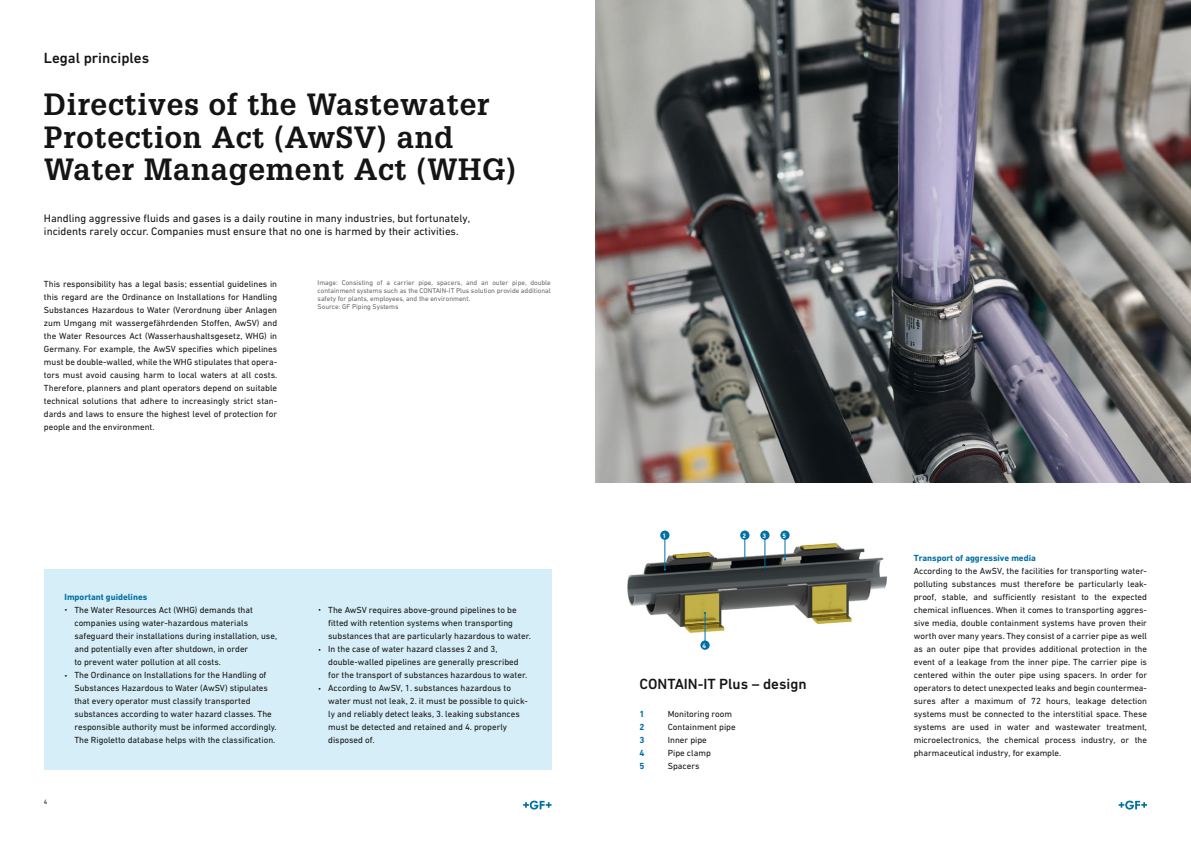
<style>
.page{position:relative;width:1191px;height:842px;background:#fff}
.page>*{position:absolute;margin:0;border:0;box-sizing:border-box;transform-origin:0 0}
.t1{font:700 30px/32.6px "Glypha LT Pro";letter-spacing:.025em;color:#131413}
.t2{font:500 15px "DIN Next W1 G";color:#131413}
.t3{font:11px/13px "DIN Next W1 G";color:#131413}
.t4{font:9px/13px "DIN Next W1 G";color:#131413}
.t5{font:700 9px "DIN Next W1 G";color:#006fa4}
.t6{font:7px/8px "DIN Next W1 G";color:#686867}
.t7{font:700 6.5px "DIN Next W1 G";color:#fff}
.t8{font:6.5px "DIN Next W1 G";color:#131413}
.s1{font-size:7px}
</style>
<div class="page">
<img style="left:595px;top:0;width:596px;height:482px">
<div style="left:44px;top:570px;width:507px;height:200px;background:#d6eef7"></div>
<img style="left:627px;top:530px;width:259px;height:120px">
<div style="left:660px;top:530px;width:9px;height:10px;background:#006fa4;border-radius:50%"></div>
<div style="left:700px;top:640px;width:9px;height:10px;background:#006fa4;border-radius:50%"></div>
<div style="left:740px;top:530px;width:9px;height:10px;background:#006fa4;border-radius:50%"></div>
<div style="left:760px;top:530px;width:9px;height:10px;background:#006fa4;border-radius:50%"></div>
<div style="left:780px;top:530px;width:9px;height:10px;background:#006fa4;border-radius:50%"></div>
<hr style="left:664px;top:539px;width:1px;height:31px;background:#006fa4">
<hr style="left:705px;top:613px;width:1px;height:30px;background:#006fa4">
<svg style="left:743px;top:539px;width:3px;height:20px"></svg>
<svg style="left:764px;top:539px;width:2px;height:29px"></svg>
<svg style="left:784px;top:539px;width:2px;height:22px"></svg>
<svg style="left:1118px;top:801px;width:29px;height:8px"></svg>
<svg style="left:523px;top:801px;width:28px;height:8px"></svg>
<h2 class="t2" style="left:44px;top:50px;width:107px">Legal principles</h2>
<h1 class="t1" style="left:44px;top:87px;width:474px">Directives of the Wastewater<br>Protection Act (AwSV) and<br>Water Management Act (WHG)</h1>
<p class="t3" style="left:44px;top:211px;width:428px">Handling aggressive fluids and gases is a daily routine in many industries, but fortunately, incidents rarely occur. Companies must ensure that no one is harmed by their activities.</p>
<p class="t4" style="left:44px;top:277px;width:235px;text-align:justify">This responsibility has a legal basis; essential guidelines in this regard are the Ordinance on Installations for Handling Substances Hazardous to Water (Verordnung über Anlagen zum Umgang mit wassergefährdenden Stoffen, AwSV) and the Water Resources Act (Wasserhaushaltsgesetz, WHG) in Germany. For example, the AwSV specifies which pipelines must be double-walled, while the WHG stipulates that opera&shy;tors must avoid causing harm to local waters at all costs.<br>Therefore, planners and plant operators depend on suitable technical solutions that adhere to increasingly strict stan&shy;dards and laws to ensure the highest level of protection for people and the environment.</p>
<p class="t6" style="left:317px;top:279px;width:235px">Image: Consisting of a carrier pipe, spacers, and an outer pipe, double containment systems such as the CONTAIN-IT Plus solution provide additional safety for plants, employees, and the environment.<br>Source: GF Piping Systems</p>
<p class="t5" style="left:64px;top:591px;width:84px">Important guidelines</p>
<p class="t4" style="left:74px;top:603px;width:204px;text-indent:-10px"><span class="s1">•</span> The Water Resources Act (WHG) demands that companies using water-hazardous materials safeguard their installations during installation, use, and potentially even after shutdown, in order<br>to prevent water pollution at all costs.</p>
<p class="t4" style="left:74px;top:668px;width:204px;text-indent:-10px"><span class="s1">•</span> The Ordinance on Installations for the Handling of Substances Hazardous to Water (AwSV) stipulates that every operator must classify transported substances according to water hazard classes. The responsible authority must be informed accordingly.<br>The Rigoletto database helps with the classification.</p>
<p class="t8" style="left:44px;top:798px;width:5px">4</p>
<p class="t4" style="left:328px;top:603px;width:204px;text-indent:-10px"><span class="s1">•</span> The AwSV requires above-ground pipelines to be fitted with retention systems when transporting substances that are particularly hazardous to water.</p>
<p class="t4" style="left:328px;top:642px;width:200px;text-indent:-10px"><span class="s1">•</span> In the case of water hazard classes 2 and 3, double-walled pipelines are generally prescribed for the transport of substances hazardous to water.</p>
<p class="t4" style="left:328px;top:681px;width:201px;text-indent:-10px"><span class="s1">•</span> According to AwSV, 1. substances hazardous to water must not leak, 2. it must be possible to quick&shy;ly and reliably detect leaks, 3. leaking substances must be detected and retained and 4. properly disposed of.</p>
<p class="t7" style="left:662px;top:532px;width:5px">1</p>
<p class="t7" style="left:742px;top:532px;width:5px">2</p>
<p class="t7" style="left:762px;top:532px;width:5px">3</p>
<p class="t7" style="left:782px;top:532px;width:5px">5</p>
<p class="t7" style="left:702px;top:642px;width:5px">4</p>
<h2 class="t2" style="left:639px;top:675px;width:169px">CONTAIN-IT Plus – design</h2>
<p class="t5" style="left:639px;top:709px;width:7px">1</p>
<p class="t4" style="left:668px;top:707px;width:66px">Monitoring room</p>
<p class="t5" style="left:639px;top:722px;width:7px">2</p>
<p class="t4" style="left:668px;top:721px;width:69px">Containment pipe</p>
<p class="t5" style="left:639px;top:735px;width:7px">3</p>
<p class="t4" style="left:668px;top:734px;width:41px">Inner pipe</p>
<p class="t5" style="left:639px;top:748px;width:7px">4</p>
<p class="t4" style="left:668px;top:747px;width:45px">Pipe clamp</p>
<p class="t5" style="left:639px;top:761px;width:7px">5</p>
<p class="t4" style="left:668px;top:760px;width:33px">Spacers</p>
<p class="t5" style="left:913px;top:552px;width:123px">Transport of aggressive media</p>
<p class="t4" style="left:913px;top:564px;width:235px;text-align:justify">According to the AwSV, the facilities for transporting water&shy;polluting substances must therefore be particularly leak&shy;proof, stable, and sufficiently resistant to the expected chemical influences. When it comes to transporting aggres&shy;sive media, double containment systems have proven their worth over many years. They consist of a carrier pipe as well as an outer pipe that provides additional protection in the event of a leakage from the inner pipe. The carrier pipe is centered within the outer pipe using spacers. In order for operators to detect unexpected leaks and begin countermea&shy;sures after a maximum of 72 hours, leakage detection systems must be connected to the interstitial space. These systems are used in water and wastewater treatment, microelectronics, the chemical process industry, or the pharmaceutical industry, for example.</p>
</div>
